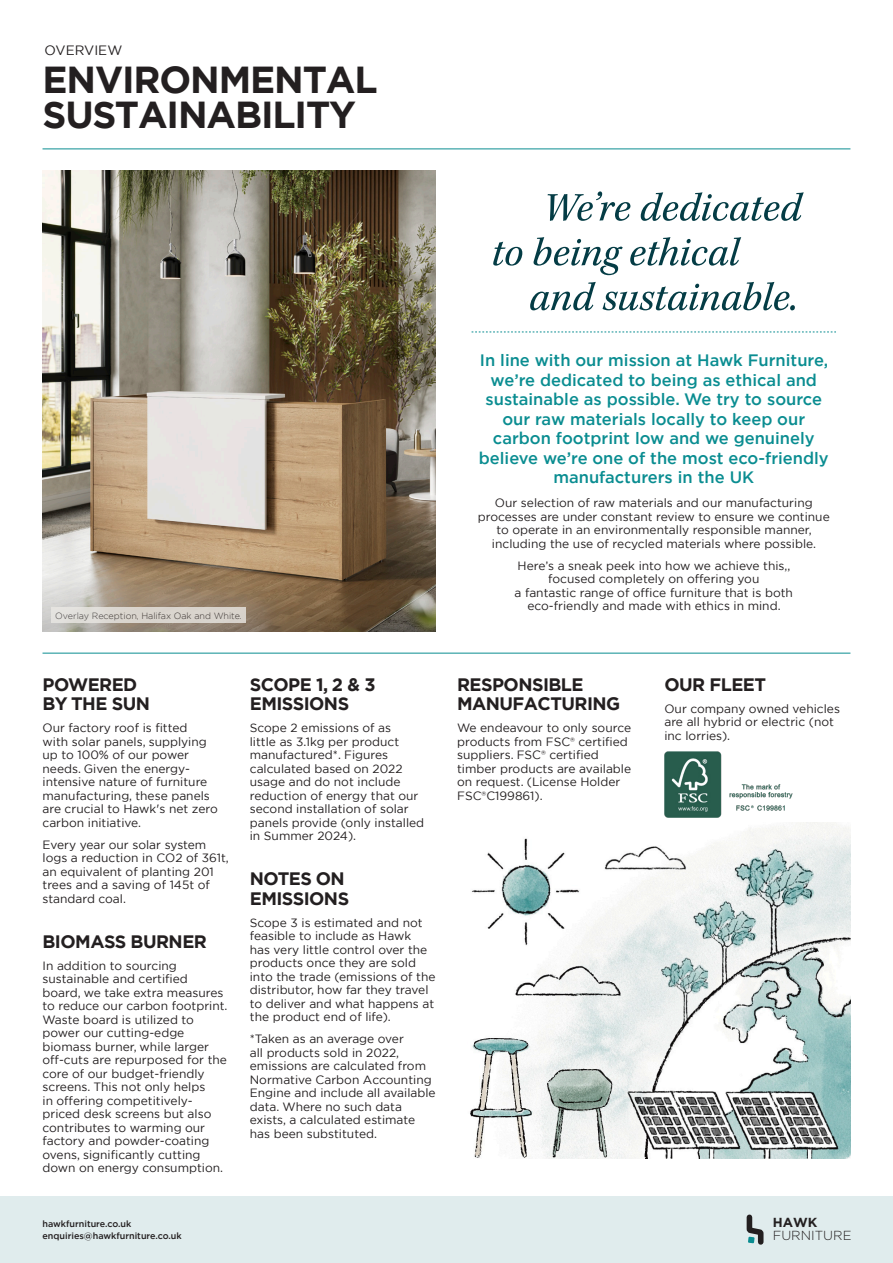
<style>
.page{position:relative;width:893px;height:1263px;background:#fff}
.page>*{position:absolute;margin:0;border:0;box-sizing:border-box;transform-origin:0 0}
.Collection_Intro_H2{font:700 37.5px/34.5px "Gotham";letter-spacing:-.03em;color:#231f20}
.t1{font:700 18px/19.5px "Gotham";letter-spacing:-.03em;color:#231f20}
.Body_copy{font:500 16.5px/19.5px "Gotham";color:#0a8d91;text-align:center}
.Collection_Intro_H2-2{font:13.5px "Gotham";color:#231f20}
.t2{font:300 13.05px/12.8px "Gotham";color:#231f20}
.Body_copy-2{font:12px/13.5px "Gotham";color:#231f20}
.Body_copy-3{font:500 9px "Gotham";color:#231f20}
.t3{font:300 9px "Gotham";color:#231f20}
.s1{font-weight:700}
</style>
<div class="page">
<div style="left:0;top:1196px;width:893px;height:67px;background:#e0eced"></div>
<img style="left:43px;top:170px;width:393px;height:402px">
<svg style="left:43px;top:572px;width:393px;height:60px;background:#897761"></svg>
<hr style="left:43px;top:149px;width:807px;height:1px;background:#0a8d91">
<svg style="left:472px;top:332px;width:364px;height:1px"></svg>
<hr style="left:43px;top:653px;width:807px;height:1px;background:#0a8d91">
<img style="left:470px;top:823px;width:380px;height:336px">
<svg style="left:747px;top:1214px;width:17px;height:31px"></svg>
<svg style="left:547px;top:191px;width:257px;height:30px"></svg>
<svg style="left:493px;top:237px;width:248px;height:38px"></svg>
<svg style="left:530px;top:282px;width:265px;height:28px"></svg>
<div style="left:51px;top:607px;width:195px;height:16px;background:linear-gradient(to right,#e1dfda,#d6cfc7)"></div>
<img style="left:664px;top:752px;width:129px;height:65px">
<p class="Collection_Intro_H2-2" style="left:45px;top:41px;width:79px">OVERVIEW</p>
<p class="Collection_Intro_H2" style="left:43px;top:63px;width:337px">ENVIRONMENTAL<br>SUSTAINABILITY</p>
<p class="t3" style="left:55px;top:610px;width:188px">Overlay Reception, Halifax Oak and White.</p>
<p class="Body_copy" style="left:479px;top:350px;width:351px">In line with our mission at Hawk Furniture, we’re dedicated to being as ethical and sustainable as possible. We try to source our raw materials locally to keep our carbon footprint low and we genuinely believe we’re one of the most eco-friendly manufacturers in the UK</p>
<p class="Body_copy-2" style="left:478px;top:496px;width:353px;text-align:center">Our selection of raw materials and our manufacturing processes are under constant review to ensure we continue to operate in an environmentally responsible manner, including the use of recycled materials where possible.</p>
<p class="Body_copy-2" style="left:515px;top:559px;width:280px;text-align:center">Here’s a sneak peek into how we achieve this,, focused completely on offering you<br>a fantastic range of office furniture that is both eco-friendly and made with ethics in mind.</p>
<h1 class="t1" style="left:43px;top:674px;width:109px">POWERED<br>BY THE SUN</h1>
<p class="Body_copy-2" style="left:43px;top:721px;width:177px">Our factory roof is fitted<br>with solar panels, supplying up to 100% of our power needs. Given the energy&shy;intensive nature of furniture manufacturing, these panels are crucial to Hawk's net zero carbon initiative.</p>
<p class="Body_copy-2" style="left:43px;top:837px;width:188px">Every year our solar system logs a reduction in CO2 of 361t, an equivalent of planting 201 trees and a saving of 145t of standard coal.</p>
<h1 class="t1" style="left:43px;top:931px;width:166px">BIOMASS BURNER</h1>
<p class="Body_copy-2" style="left:43px;top:958px;width:186px">In addition to sourcing sustainable and certified board, we take extra measures to reduce our carbon footprint.<br>Waste board is utilized to power our cutting-edge biomass burner, while larger off-cuts are repurposed for the core of our budget-friendly screens. This not only helps<br>in offering competitively&shy;priced desk screens but also contributes to warming our factory and powder-coating ovens, significantly cutting down on energy consumption.</p>
<p class="Body_copy-3" style="left:43px;top:1218px;width:90px">hawkfurniture.co.uk</p>
<p class="Body_copy-3" style="left:43px;top:1230px;width:141px">enquiries@hawkfurniture.co.uk</p>
<h1 class="t1" style="left:250px;top:674px;width:127px">SCOPE 1, 2 &amp; 3<br>EMISSIONS</h1>
<p class="Body_copy-2" style="left:250px;top:721px;width:176px">Scope 2 emissions of as<br>little as 3.1kg per product manufactured*. Figures calculated based on 2022 usage and do not include reduction of energy that our second installation of solar panels provide (only installed in Summer 2024).</p>
<h1 class="t1" style="left:250px;top:869px;width:101px">NOTES ON<br>EMISSIONS</h1>
<p class="Body_copy-2" style="left:250px;top:915px;width:187px">Scope 3 is estimated and not feasible to include as Hawk<br>has very little control over the products once they are sold into the trade (emissions of the distributor, how far they travel to deliver and what happens at the product end of life).</p>
<p class="Body_copy-2" style="left:250px;top:1032px;width:187px">*Taken as an average over<br>all products sold in 2022, emissions are calculated from<br>Normative Carbon Accounting<br>Engine and include all available data. Where no such data exists, a calculated estimate has been substituted.</p>
<h1 class="t1" style="left:457px;top:674px;width:165px">RESPONSIBLE<br>MANUFACTURING</h1>
<p class="Body_copy-2" style="left:457px;top:721px;width:176px">We endeavour to only source products from FSC® certified suppliers. FSC® certified timber products are available on request. (License Holder<br>FSC®C199861).</p>
<h1 class="t1" style="left:664px;top:674px;width:103px">OUR FLEET</h1>
<p class="Body_copy-2" style="left:664px;top:701px;width:177px">Our company owned vehicles are all hybrid or electric (not inc lorries).</p>
<p class="t2" style="left:773px;top:1216px;width:80px"><span class="s1">HAWK<br></span>FURNITURE</p>
</div>
